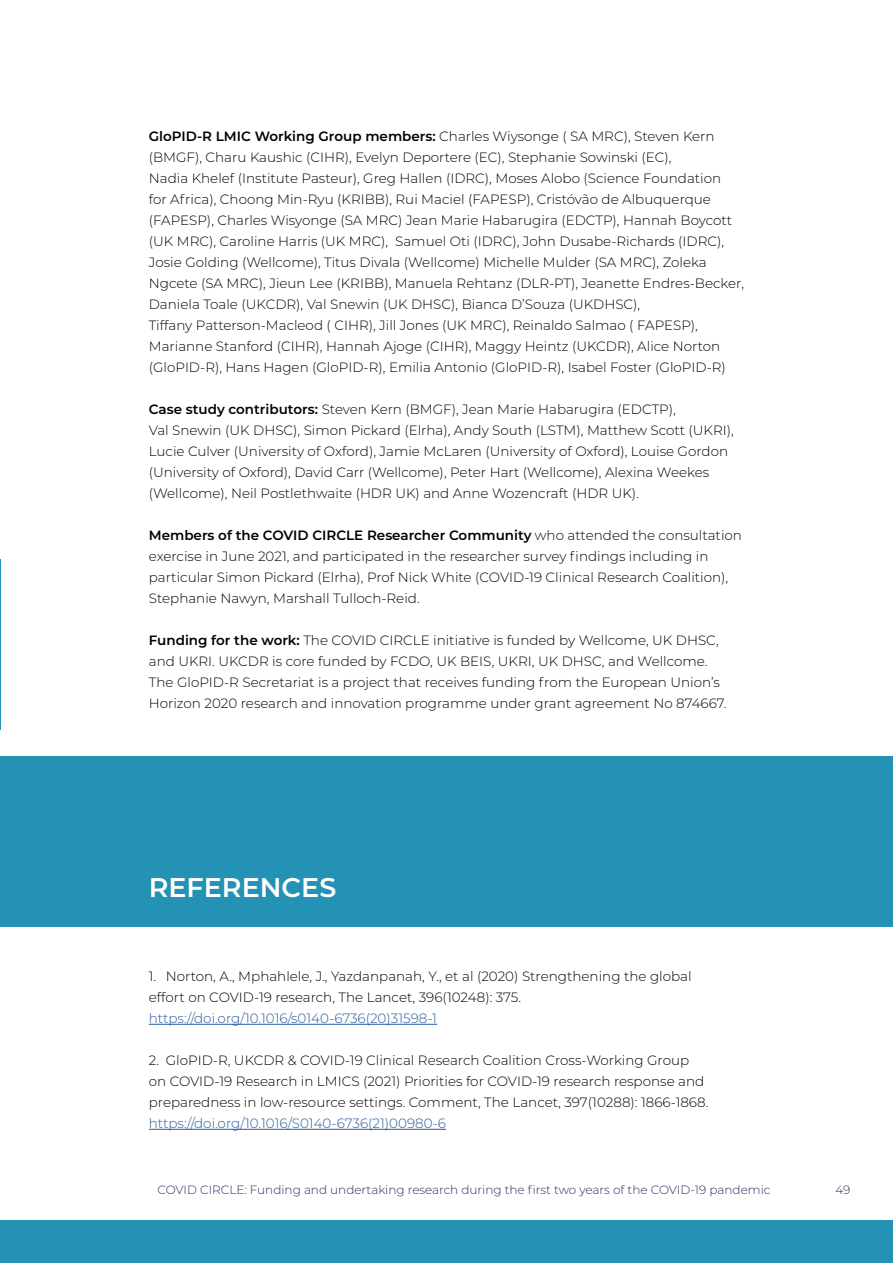
<style>
.page{position:relative;width:893px;height:1263px;background:#fff}
.page>*{position:absolute;margin:0;border:0;box-sizing:border-box;transform-origin:0 0}
.t1{font:600 27px "Montserrat";color:#fff}
.t2{font:300 13.5px/21px "Montserrat";color:#000}
.t3{font:300 13.5px "Montserrat";color:#275b9b}
.t4{font:300 12px "Montserrat";color:#252f61}
.s1{font-weight:600}
</style>
<div class="page">
<div style="left:0;top:1220px;width:893px;height:43px;background:#2492b5"></div>
<hr style="left:0;top:559px;width:1px;height:170px;background:#2492b5">
<div style="left:0;top:757px;width:893px;height:170px;background:#2492b5"></div>
<hr style="left:149px;top:1024px;width:288px;height:1px;background:#275b9b">
<hr style="left:149px;top:1129px;width:297px;height:1px;background:#275b9b">
<p class="t2" style="left:149px;top:125px;width:597px"><span class="s1">GloPID-R LMIC Working Group members:</span> Charles Wiysonge ( SA MRC), Steven Kern (BMGF), Charu Kaushic (CIHR), Evelyn Deportere (EC), Stephanie Sowinski (EC),<br>Nadia Khelef (Institute Pasteur), Greg Hallen (IDRC), Moses Alobo (Science Foundation<br>for Africa), Choong Min-Ryu (KRIBB), Rui Maciel (FAPESP), Cristóvão de Albuquerque (FAPESP), Charles Wisyonge (SA MRC) Jean Marie Habarugira (EDCTP), Hannah Boycott (UK MRC), Caroline Harris (UK MRC), Samuel Oti (IDRC), John Dusabe-Richards (IDRC), Josie Golding (Wellcome), Titus Divala (Wellcome) Michelle Mulder (SA MRC), Zoleka Ngcete (SA MRC), Jieun Lee (KRIBB), Manuela Rehtanz (DLR-PT), Jeanette Endres-Becker, Daniela Toale (UKCDR), Val Snewin (UK DHSC), Bianca D’Souza (UKDHSC),<br>Tiffany Patterson-Macleod ( CIHR), Jill Jones (UK MRC), Reinaldo Salmao ( FAPESP), Marianne Stanford (CIHR), Hannah Ajoge (CIHR), Maggy Heintz (UKCDR), Alice Norton (GloPID-R), Hans Hagen (GloPID-R), Emilia Antonio (GloPID-R), Isabel Foster (GloPID-R)</p>
<p class="t2" style="left:149px;top:398px;width:586px"><span class="s1">Case study contributors:</span> Steven Kern (BMGF), Jean Marie Habarugira (EDCTP),<br>Val Snewin (UK DHSC), Simon Pickard (Elrha), Andy South (LSTM), Matthew Scott (UKRI), Lucie Culver (University of Oxford), Jamie McLaren (University of Oxford), Louise Gordon (University of Oxford), David Carr (Wellcome), Peter Hart (Wellcome), Alexina Weekes (Wellcome), Neil Postlethwaite (HDR UK) and Anne Wozencraft (HDR UK).</p>
<p class="t2" style="left:149px;top:524px;width:595px"><span class="s1">Members of the COVID CIRCLE Researcher Community</span> who attended the consultation exercise in June 2021, and participated in the researcher survey findings including in particular Simon Pickard (Elrha), Prof Nick White (COVID-19 Clinical Research Coalition), Stephanie Nawyn, Marshall Tulloch-Reid.</p>
<p class="t2" style="left:149px;top:629px;width:579px"><span class="s1">Funding for the work:</span> The COVID CIRCLE initiative is funded by Wellcome, UK DHSC, and UKRI. UKCDR is core funded by FCDO, UK BEIS, UKRI, UK DHSC, and Wellcome.<br>The GloPID-R Secretariat is a project that receives funding from the European Union’s Horizon 2020 research and innovation programme under grant agreement No 874667.</p>
<h1 class="t1" style="left:149px;top:868px;width:189px">REFERENCES</h1>
<p class="t2" style="left:149px;top:965px;width:544px">1. Norton, A., Mphahlele, J., Yazdanpanah, Y., et al (2020) Strengthening the global effort on COVID-19 research, The Lancet, 396(10248): 375.</p>
<p class="t3" style="left:149px;top:1009px;width:290px">https://doi.org/10.1016/s0140-6736(20)31598-1</p>
<p class="t2" style="left:149px;top:1049px;width:561px">2. GloPID-R, UKCDR &amp; COVID-19 Clinical Research Coalition Cross-Working Group on COVID-19 Research in LMICS (2021) Priorities for COVID-19 research response and preparedness in low-resource settings. Comment, The Lancet, 397(10288): 1866-1868.</p>
<p class="t3" style="left:149px;top:1114px;width:299px">https://doi.org/10.1016/S0140-6736(21)00980-6</p>
<p class="t4" style="left:157px;top:1181px;width:615px">COVID CIRCLE: Funding and undertaking research during the first two years of the COVID-19 pandemic</p>
<p class="t4" style="left:835px;top:1181px;width:16px">49</p>
</div>
